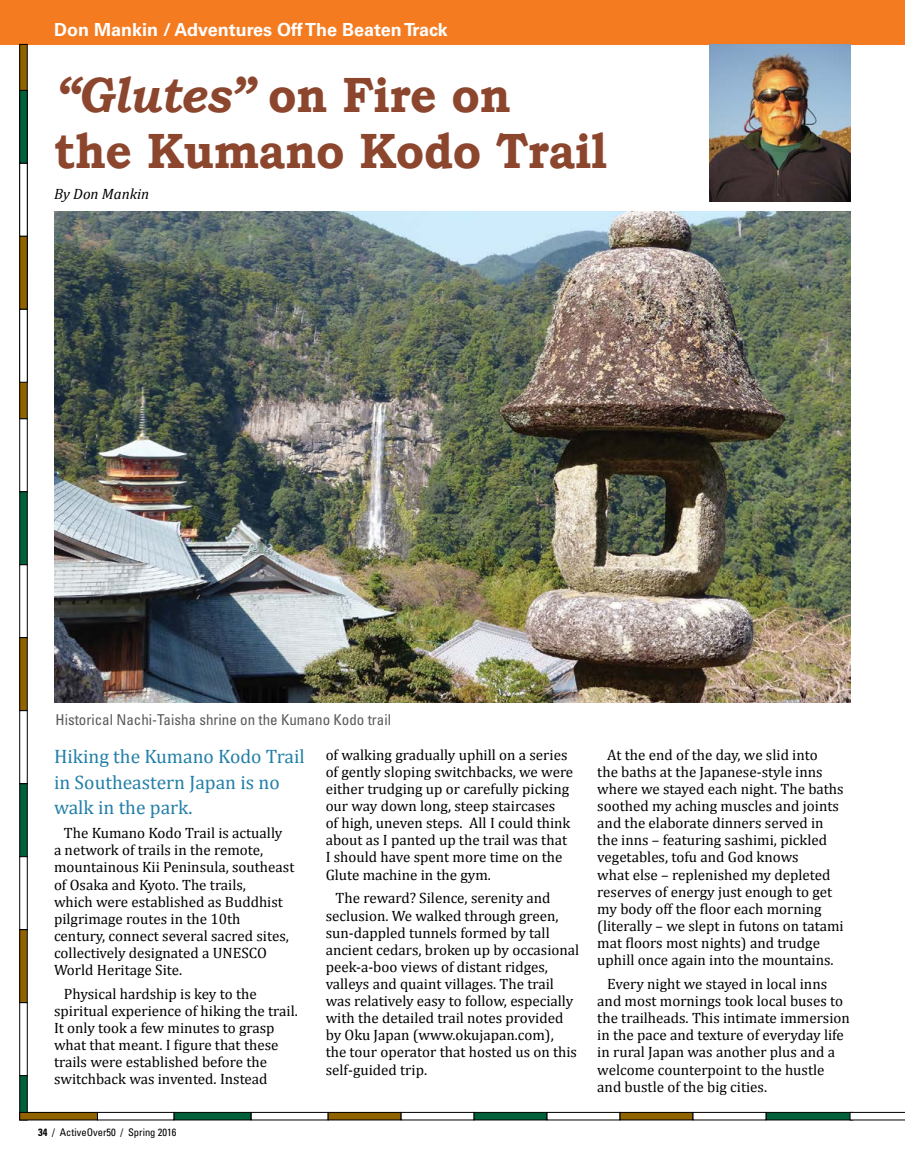
<style>
.page{position:relative;width:905px;height:1175px;background:#fff}
.page>*{position:absolute;margin:0;border:0;box-sizing:border-box;transform-origin:0 0}
.t1{font:700 49.5px/55.5px "Bookman Old Style";letter-spacing:-.01em;color:#8c462e;scale:.93 1}
.t2{font:19.5px/25.5px "Cambria";color:#227fa8}
.t3{font:700 18px "Univers";color:#fff}
.t4{font:15px/17.1px "Cambria";color:#000}
.t5{font:condensed 15px "Univers";color:#58595b}
.t6{font:italic 15px "Cambria";color:#000}
.t7{font:condensed 10.5px "Univers LT Std";color:#000}
.s1{font-style:italic}
.s2{font-weight:700}
</style>
<div class="page">
<div style="left:0;top:0;width:904px;height:45px;background:#f47b20"></div>
<div style="left:19px;top:1075px;width:9px;height:45px;background:#00603a;border:1px solid #000"></div>
<div style="left:20px;top:44px;width:7px;height:76px;background:#916200"></div>
<div style="left:19px;top:44px;width:9px;height:76px;border:1px solid #000"></div>
<div style="left:20px;top:346px;width:7px;height:73px;background:#916200"></div>
<div style="left:19px;top:345px;width:9px;height:74px;border:1px solid #000"></div>
<div style="left:19px;top:418px;width:9px;height:74px;background:#fff;border:1px solid #000"></div>
<div style="left:19px;top:491px;width:9px;height:74px;background:#00603a;border:1px solid #000"></div>
<div style="left:19px;top:564px;width:9px;height:74px;background:#fff;border:1px solid #000"></div>
<div style="left:19px;top:90px;width:9px;height:74px;background:#00603a;border:1px solid #000"></div>
<div style="left:19px;top:163px;width:9px;height:74px;background:#fff;border:1px solid #000"></div>
<div style="left:20px;top:236px;width:7px;height:73px;background:#916200"></div>
<div style="left:19px;top:236px;width:9px;height:74px;border:1px solid #000"></div>
<div style="left:19px;top:309px;width:9px;height:73px;background:#fff;border:1px solid #000"></div>
<div style="left:20px;top:637px;width:7px;height:73px;background:#916200"></div>
<div style="left:19px;top:637px;width:9px;height:74px;border:1px solid #000"></div>
<div style="left:19px;top:710px;width:9px;height:74px;background:#fff;border:1px solid #000"></div>
<div style="left:19px;top:783px;width:9px;height:74px;background:#00603a;border:1px solid #000"></div>
<div style="left:19px;top:856px;width:9px;height:74px;background:#fff;border:1px solid #000"></div>
<div style="left:20px;top:929px;width:7px;height:73px;background:#916200"></div>
<div style="left:19px;top:929px;width:9px;height:74px;border:1px solid #000"></div>
<div style="left:19px;top:1002px;width:9px;height:74px;background:#fff;border:1px solid #000"></div>
<img style="left:55px;top:211px;width:795px;height:491px">
<img style="left:709px;top:44px;width:141px;height:158px">
<div style="left:765px;top:1112px;width:88px;height:8px;background:#00603a;border:1px solid #000"></div>
<svg style="left:849px;top:1112px;width:55px;height:8px"></svg>
<div style="left:174px;top:1112px;width:77px;height:8px;background:#00603a;border:1px solid #000"></div>
<div style="left:251px;top:1112px;width:77px;height:8px;background:#fff;border:1px solid #000"></div>
<div style="left:20px;top:1112px;width:78px;height:8px;background:#916200"></div>
<div style="left:19px;top:1112px;width:79px;height:8px;border:1px solid #000"></div>
<div style="left:97px;top:1112px;width:77px;height:8px;background:#fff;border:1px solid #000"></div>
<div style="left:328px;top:1112px;width:73px;height:8px;background:#916200"></div>
<div style="left:328px;top:1112px;width:73px;height:8px;border:1px solid #000"></div>
<div style="left:401px;top:1112px;width:73px;height:8px;background:#fff;border:1px solid #000"></div>
<div style="left:473px;top:1112px;width:74px;height:8px;background:#00603a;border:1px solid #000"></div>
<div style="left:546px;top:1112px;width:74px;height:8px;background:#fff;border:1px solid #000"></div>
<div style="left:620px;top:1112px;width:73px;height:8px;background:#916200"></div>
<div style="left:619px;top:1112px;width:74px;height:8px;border:1px solid #000"></div>
<div style="left:692px;top:1112px;width:74px;height:8px;background:#fff;border:1px solid #000"></div>
<p class="t3" style="left:54px;top:19px;width:395px">Don Mankin / Adventures Off The Beaten Track</p>
<h1 class="t1" style="left:54px;top:67px;width:595px"><span class="s1">“Glutes”</span> on Fire on<br>the Kumano Kodo Trail</h1>
<p class="t6" style="left:54px;top:183px;width:97px">By Don Mankin</p>
<p class="t5" style="left:56px;top:710px;width:337px">Historical Nachi-Taisha shrine on the Kumano Kodo trail</p>
<h2 class="t2" style="left:54px;top:744px;width:252px">Hiking the Kumano Kodo Trail in Southeastern Japan is no walk in the park.</h2>
<p class="t4" style="left:54px;top:824px;width:242px;text-indent:10px">The Kumano Kodo Trail is actually<br>a network of trails in the remote, mountainous Kii Peninsula, southeast of Osaka and Kyoto. The trails,<br>which were established as Buddhist pilgrimage routes in the 10th century, connect several sacred sites, collectively designated a UNESCO<br>World Heritage Site.</p>
<p class="t4" style="left:54px;top:985px;width:245px;text-indent:10px">Physical hardship is key to the spiritual experience of hiking the trail.<br>It only took a few minutes to grasp what that meant. I figure that these trails were established before the switchback was invented. Instead</p>
<p class="t7" style="left:38px;top:1125px;width:140px"><span class="s2">34</span> / ActiveOver50 / Spring 2016</p>
<p class="t4" style="left:326px;top:746px;width:249px">of walking gradually uphill on a series of gently sloping switchbacks, we were either trudging up or carefully picking our way down long, steep staircases<br>of high, uneven steps. All I could think about as I panted up the trail was that I should have spent more time on the Glute machine in the gym.</p>
<p class="t4" style="left:326px;top:889px;width:255px;text-indent:10px">The reward? Silence, serenity and seclusion. We walked through green, sun-dappled tunnels formed by tall ancient cedars, broken up by occasional peek-a-boo views of distant ridges, valleys and quaint villages. The trail was relatively easy to follow, especially with the detailed trail notes provided by Oku Japan (www.okujapan.com),<br>the tour operator that hosted us on this self-guided trip.</p>
<p class="t4" style="left:597px;top:746px;width:248px;text-indent:10px">At the end of the day, we slid into<br>the baths at the Japanese-style inns where we stayed each night. The baths soothed my aching muscles and joints and the elaborate dinners served in the inns – featuring sashimi, pickled vegetables, tofu and God knows<br>what else – replenished my depleted reserves of energy just enough to get my body off the floor each morning (literally – we slept in futons on tatami mat floors most nights) and trudge uphill once again into the mountains.</p>
<p class="t4" style="left:597px;top:975px;width:254px;text-indent:10px">Every night we stayed in local inns and most mornings took local buses to the trailheads. This intimate immersion in the pace and texture of everyday life in rural Japan was another plus and a welcome counterpoint to the hustle and bustle of the big cities.</p>
</div>
